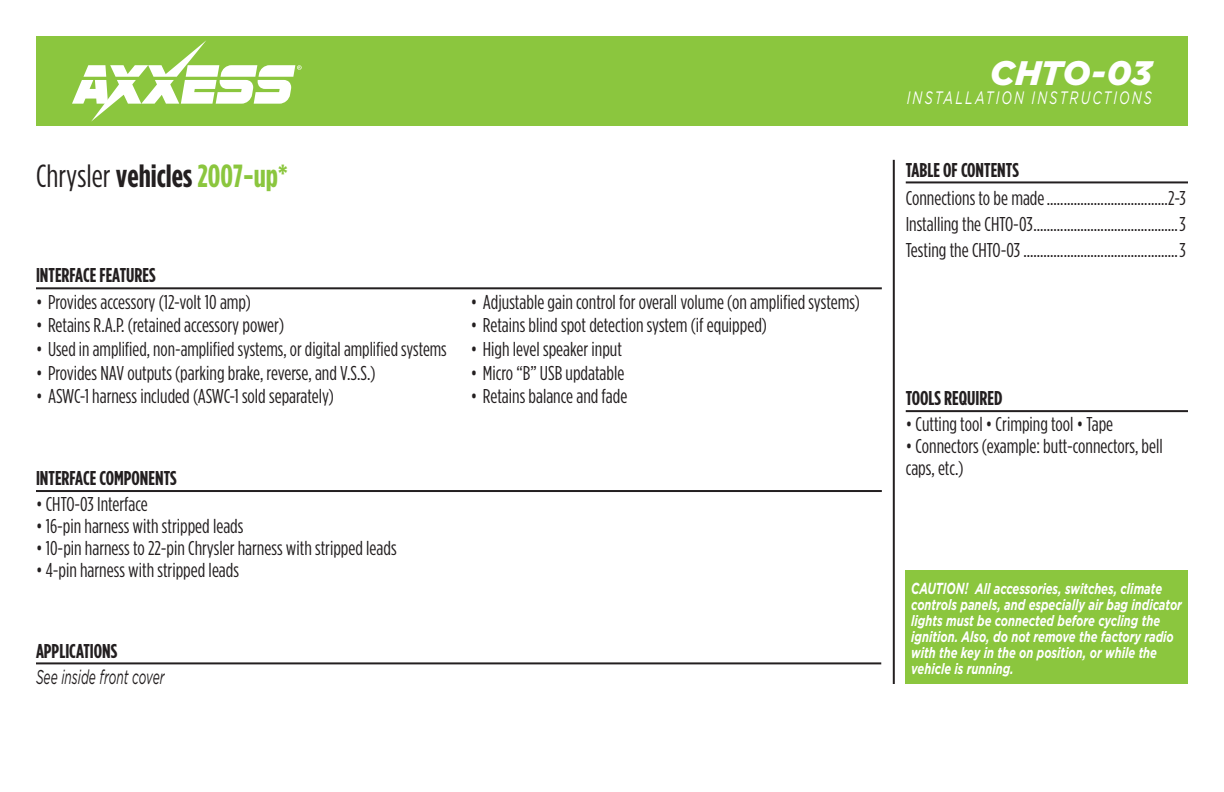
<style>
.page{position:relative;width:1224px;height:792px;background:#fff}
.page>*{position:absolute;margin:0;border:0;box-sizing:border-box;transform-origin:0 0}
.t1{font:italic 900 34px "Gotham";letter-spacing:-.005em;color:#fff}
.t2{font:32px "Gotham Condensed";color:#231f20}
.t3{font:20px/26px "Gotham Condensed";color:#231f20}
.t4{font:700 20px "Gotham Condensed";color:#231f20}
.t5{font:italic 20px "Gotham";color:#231f20;scale:.6 1}
.t6{font:italic 18px "Gotham";letter-spacing:.165em;color:#fff;scale:.7 1}
.t7{font:italic 700 15px/16px "Gotham";color:#fff;scale:.74 1}
.s1{font-weight:700}
.s2{font-weight:700;color:#8bc63e}
.s3{font-size:16px}
</style>
<div class="page">
<hr style="left:893px;top:160px;width:2px;height:524px;background:#231f20">
<div style="left:906px;top:570px;width:282px;height:114px;background:#8bc63e"></div>
<div style="left:36px;top:36px;width:1152px;height:90px;background:#8bc63e"></div>
<svg style="left:72px;top:40px;width:230px;height:82px"></svg>
<hr style="left:36px;top:287px;width:846px;height:2px;background:#231f20">
<hr style="left:36px;top:490px;width:846px;height:2px;background:#231f20">
<hr style="left:906px;top:410px;width:282px;height:2px;background:#231f20">
<hr style="left:906px;top:181px;width:282px;height:2px;background:#231f20">
<hr style="left:36px;top:662px;width:845px;height:2px;background:#231f20">
<h2 class="t2" style="left:36px;top:158px;width:253px">Chrysler <span class="s1">vehicles</span> <span class="s2">2007-up*</span></h2>
<p class="t4" style="left:36px;top:264px;width:121px">INTERFACE FEATURES</p>
<p class="t3" style="left:36px;top:288px;width:217px">• Provides accessory (12-volt 10 amp)</p>
<p class="t3" style="left:36px;top:312px;width:250px">• Retains R.A.P. (retained accessory power)</p>
<p class="t3" style="left:36px;top:336px;width:412px">• Used in amplified, non-amplified systems, or digital amplified systems</p>
<p class="t3" style="left:36px;top:359px;width:341px">• Provides NAV outputs (parking brake, reverse, and V.S.S.)</p>
<p class="t3" style="left:36px;top:383px;width:299px">• ASWC-1 harness included (ASWC-1 sold separately)</p>
<p class="t4" style="left:36px;top:467px;width:142px">INTERFACE COMPONENTS</p>
<p class="t3" style="left:36px;top:491px;width:113px">• CHTO-03 Interface</p>
<p class="t3" style="left:36px;top:513px;width:209px">• 16-pin harness with stripped leads</p>
<p class="t3" style="left:36px;top:535px;width:362px">• 10-pin harness to 22-pin Chrysler harness with stripped leads</p>
<p class="t3" style="left:36px;top:557px;width:205px">• 4-pin harness with stripped leads</p>
<p class="t4" style="left:36px;top:640px;width:83px">APPLICATIONS</p>
<p class="t5" style="left:36px;top:666px;width:216px">See inside front cover</p>
<p class="t3" style="left:471px;top:288px;width:390px">• Adjustable gain control for overall volume (on amplified systems)</p>
<p class="t3" style="left:471px;top:312px;width:298px">• Retains blind spot detection system (if equipped)</p>
<p class="t3" style="left:471px;top:336px;width:153px">• High level speaker input</p>
<p class="t3" style="left:471px;top:359px;width:155px">• Micro “B” USB updatable</p>
<p class="t3" style="left:471px;top:383px;width:158px">• Retains balance and fade</p>
<h1 class="t1" style="left:990px;top:53px;width:163px">CHTO-03</h1>
<p class="t6" style="left:907px;top:88px;width:352px">INSTALLATION INSTRUCTIONS</p>
<p class="t4" style="left:906px;top:158px;width:115px">TABLE OF CONTENTS</p>
<p class="t3" style="left:906px;top:184px;width:282px;text-align:justify">Connections to be made....................................2-3<br>Installing the CHTO-03...........................................3<br>Testing the CHTO-03 ..............................................3</p>
<p class="t4" style="left:906px;top:387px;width:98px">TOOLS REQUIRED</p>
<p class="t3" style="left:906px;top:411px;width:209px">• Cutting tool • Crimping tool • Tape</p>
<p class="t3" style="left:906px;top:435px;width:259px;line-height:22px">• Connectors (example: butt-connectors, bell caps, etc.)</p>
<p class="t7" style="left:911px;top:580px;width:367px"><span class="s3">CAUTION!</span> All accessories, switches, climate controls panels, and especially air bag indicator lights must be connected before cycling the ignition. Also, do not remove the factory radio with the key in the on position, or while the vehicle is running.</p>
</div>
